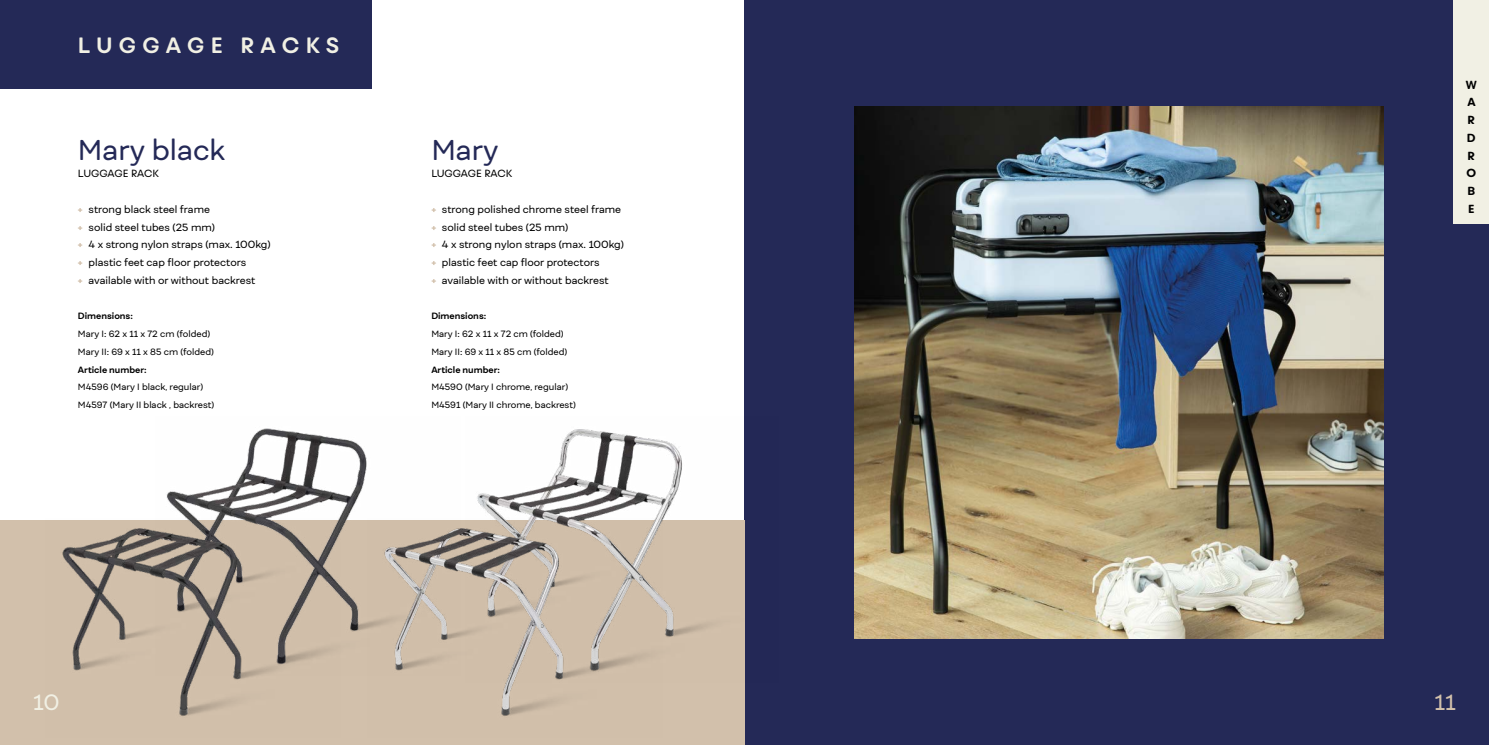
<style>
.page{position:relative;width:1489px;height:745px;background:#fff}
.page>*{position:absolute;margin:0;border:0;box-sizing:border-box;transform-origin:0 0}
.t1{font:27.5px "Fibra One";color:#242957}
.t2{font:700 21.25px "Fibra One";letter-spacing:.29em;color:#f1f0e4}
.t3{font:21.25px "Fibra One";color:#f1f0e4}
.t4{font:21.25px "Fibra One";color:#d2c0ab}
.t5{font:800 11.25px/17.8px "Fibra One";color:#000}
.t6{font:10px/17.8px "Fibra One";color:#000}
.t7{font:10px/17.8px "Fibra One";color:#d2c0ab;text-align:justify}
.t8{font:8.75px/17.8px "Fibra One";color:#000}
.t9{font:700 8.75px "Fibra One";color:#000}
</style>
<div class="page">
<div style="left:744px;top:0;width:744px;height:744px;background:#242957"></div>
<div style="left:0;top:0;width:371px;height:88px;background:#242957"></div>
<div style="left:0;top:520px;width:744px;height:224px;background:#d2c0ab"></div>
<img style="left:166px;top:428px;width:202px;height:204px">
<img style="left:62px;top:518px;width:279px;height:198px">
<img style="left:477px;top:429px;width:268px;height:252px">
<img style="left:368px;top:518px;width:295px;height:198px">
<div style="left:1453px;top:0;width:35px;height:223px;background:#f1f0e4"></div>
<img style="left:854px;top:106px;width:528px;height:532px">
<h2 class="t2" style="left:78px;top:32px;width:263px">LUGGAGE RACKS</h2>
<p class="t5" style="left:1465px;top:75px;width:13px">W<br>A<br>R<br>D<br>R<br>O<br>B</p>
<h1 class="t1" style="left:78px;top:133px;width:149px">Mary black</h1>
<p class="t6" style="left:78px;top:165px;width:82px">LUGGAGE RACK</p>
<p class="t6" style="left:89px;top:200px;width:183px">strong black steel frame<br>solid steel tubes (25 mm)<br>4 x strong nylon straps (max. 100kg) plastic feet cap floor protectors available with or without backrest</p>
<p class="t9" style="left:78px;top:310px;width:56px">Dimensions:</p>
<p class="t8" style="left:78px;top:324px;width:137px">Mary I: 62 x 11 x 72 cm (folded)<br>Mary II: 69 x 11 x 85 cm (folded)</p>
<p class="t9" style="left:78px;top:363px;width:70px">Article number:</p>
<p class="t8" style="left:78px;top:378px;width:138px">M4596 (Mary I black, regular)<br>M4597 (Mary II black , backrest)</p>
<h1 class="t1" style="left:431px;top:133px;width:69px">Mary</h1>
<p class="t6" style="left:431px;top:165px;width:82px">LUGGAGE RACK</p>
<p class="t6" style="left:442px;top:200px;width:183px">strong polished chrome steel frame solid steel tubes (25 mm)<br>4 x strong nylon straps (max. 100kg) plastic feet cap floor protectors available with or without backrest</p>
<p class="t9" style="left:431px;top:310px;width:56px">Dimensions:</p>
<p class="t8" style="left:431px;top:324px;width:137px">Mary I: 62 x 11 x 72 cm (folded)<br>Mary II: 69 x 11 x 85 cm (folded)</p>
<p class="t9" style="left:431px;top:363px;width:70px">Article number:</p>
<p class="t8" style="left:431px;top:378px;width:146px">M4590 (Mary I chrome, regular)<br>M4591 (Mary II chrome, backrest)</p>
<p class="t7" style="left:78px;top:200px;width:6px">+</p>
<p class="t5" style="left:1467px;top:200px;width:8px">E</p>
<p class="t7" style="left:78px;top:218px;width:6px">+ + + +</p>
<p class="t7" style="left:431px;top:200px;width:6px">+ + + + +</p>
<h2 class="t3" style="left:33px;top:688px;width:28px">10</h2>
<h2 class="t4" style="left:1434px;top:688px;width:23px">11</h2>
</div>
